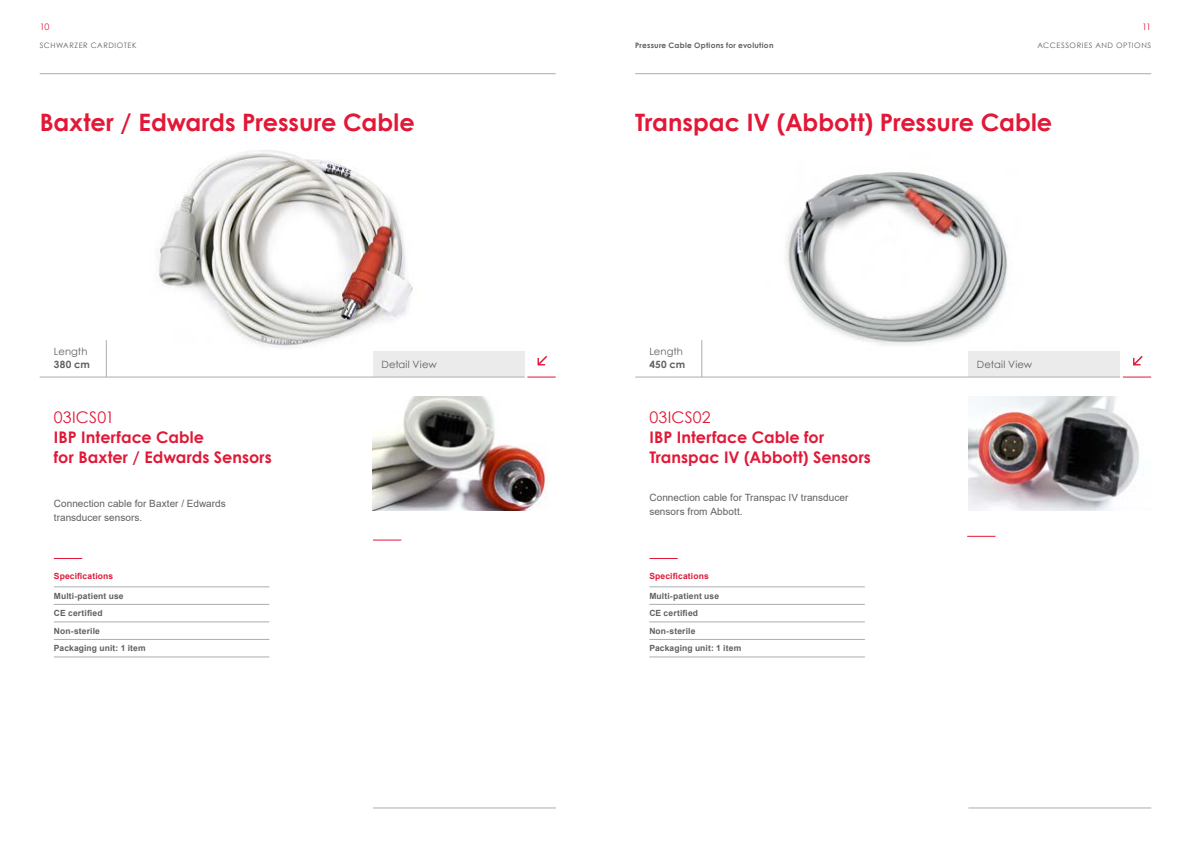
<style>
.page{position:relative;width:1191px;height:842px;background:#fff}
.page>*{position:absolute;margin:0;border:0;box-sizing:border-box;transform-origin:0 0}
.t1{font:700 24px "Century Gothic";color:#e11837}
.t2{font:700 16px/20px "Century Gothic";color:#e11837}
.t3{font:16px "Century Gothic";letter-spacing:.015em;color:#e11837}
.t4{font:10px/14px "Arial";letter-spacing:.005em;color:#5f6062}
.t5{font:10px "Century Gothic";letter-spacing:.01em;color:#5f6062}
.t6{font:700 10px "Century Gothic";letter-spacing:.03em;color:#5f6062}
.t7{font:9px "Century Gothic";color:#e11837}
.t8{font:700 8.5px/17.5px "Arial";letter-spacing:.015em;color:#5f6062}
.t9{font:700 8.5px "Arial";letter-spacing:.015em;color:#e11837}
.t10{font:7.5px "Century Gothic";letter-spacing:.075em;color:#5f6062}
.t11{font:700 7.5px "Century Gothic";letter-spacing:.035em;color:#5f6062}
</style>
<div class="page">
<div style="left:968px;top:351px;width:152px;height:26px;background:#ebebec"></div>
<div style="left:373px;top:351px;width:151px;height:26px;background:#ebebec"></div>
<hr style="left:106px;top:340px;width:1px;height:37px;background:#abadb0">
<hr style="left:40px;top:377px;width:484px;height:1px;background:#abadb0">
<svg style="left:527px;top:377px;width:29px;height:1px"></svg>
<svg style="left:537px;top:356px;width:10px;height:9px"></svg>
<img style="left:373px;top:397px;width:174px;height:113px">
<hr style="left:701px;top:340px;width:1px;height:37px;background:#abadb0">
<hr style="left:635px;top:377px;width:485px;height:1px;background:#abadb0">
<svg style="left:1122px;top:377px;width:29px;height:1px"></svg>
<svg style="left:1133px;top:356px;width:9px;height:9px"></svg>
<img style="left:786px;top:172px;width:221px;height:173px">
<img style="left:968px;top:397px;width:171px;height:113px">
<img style="left:158px;top:150px;width:255px;height:198px">
<hr style="left:373px;top:808px;width:183px;height:1px;background:#abadb0">
<hr style="left:968px;top:808px;width:183px;height:1px;background:#abadb0">
<hr style="left:40px;top:73px;width:516px;height:1px;background:#abadb0">
<hr style="left:635px;top:73px;width:516px;height:1px;background:#abadb0">
<svg style="left:54px;top:558px;width:28px;height:1px"></svg>
<svg style="left:649px;top:558px;width:28px;height:1px"></svg>
<hr style="left:54px;top:587px;width:215px;height:1px;background:#abadb0">
<hr style="left:54px;top:604px;width:215px;height:1px;background:#abadb0">
<hr style="left:54px;top:622px;width:215px;height:1px;background:#abadb0">
<hr style="left:54px;top:639px;width:215px;height:1px;background:#abadb0">
<hr style="left:54px;top:657px;width:215px;height:1px;background:#abadb0">
<hr style="left:649px;top:587px;width:216px;height:1px;background:#abadb0">
<hr style="left:649px;top:604px;width:216px;height:1px;background:#abadb0">
<hr style="left:649px;top:622px;width:216px;height:1px;background:#abadb0">
<hr style="left:649px;top:639px;width:216px;height:1px;background:#abadb0">
<hr style="left:649px;top:657px;width:216px;height:1px;background:#abadb0">
<svg style="left:373px;top:540px;width:28px;height:1px"></svg>
<svg style="left:967px;top:536px;width:28px;height:1px"></svg>
<p class="t7" style="left:40px;top:21px;width:11px">10</p>
<p class="t7" style="left:1142px;top:21px;width:11px">11</p>
<p class="t10" style="left:40px;top:40px;width:98px">SCHWARZER CARDIOTEK</p>
<p class="t11" style="left:635px;top:40px;width:140px">Pressure Cable Options for evolution</p>
<p class="t10" style="left:1037px;top:40px;width:115px">ACCESSORIES AND OPTIONS</p>
<h1 class="t1" style="left:40px;top:104px;width:376px">Baxter / Edwards Pressure Cable</h1>
<h1 class="t1" style="left:635px;top:104px;width:419px">Transpac IV (Abbott) Pressure Cable</h1>
<p class="t5" style="left:54px;top:344px;width:35px">Length</p>
<p class="t6" style="left:54px;top:357px;width:38px">380 cm</p>
<p class="t5" style="left:381px;top:357px;width:57px">Detail View</p>
<p class="t5" style="left:649px;top:344px;width:35px">Length</p>
<p class="t6" style="left:649px;top:357px;width:37px">450 cm</p>
<p class="t5" style="left:977px;top:357px;width:57px">Detail View</p>
<h2 class="t3" style="left:54px;top:406px;width:62px">03ICS01</h2>
<h2 class="t2" style="left:54px;top:427px;width:219px">IBP Interface Cable<br>for Baxter / Edwards Sensors</h2>
<h2 class="t3" style="left:649px;top:406px;width:63px">03ICS02</h2>
<h2 class="t2" style="left:649px;top:427px;width:223px">IBP Interface Cable for<br>Transpac IV (Abbott) Sensors</h2>
<p class="t4" style="left:54px;top:496px;width:173px">Connection cable for Baxter / Edwards transducer sensors.</p>
<p class="t4" style="left:649px;top:490px;width:201px">Connection cable for Transpac IV transducer sensors from Abbott.</p>
<p class="t9" style="left:54px;top:570px;width:61px">Specifications</p>
<p class="t8" style="left:54px;top:587px;width:93px">Multi-patient use<br>CE certified<br>Non-sterile<br>Packaging unit: 1 item</p>
<p class="t9" style="left:649px;top:570px;width:61px">Specifications</p>
<p class="t8" style="left:649px;top:587px;width:93px">Multi-patient use<br>CE certified<br>Non-sterile<br>Packaging unit: 1 item</p>
</div>
